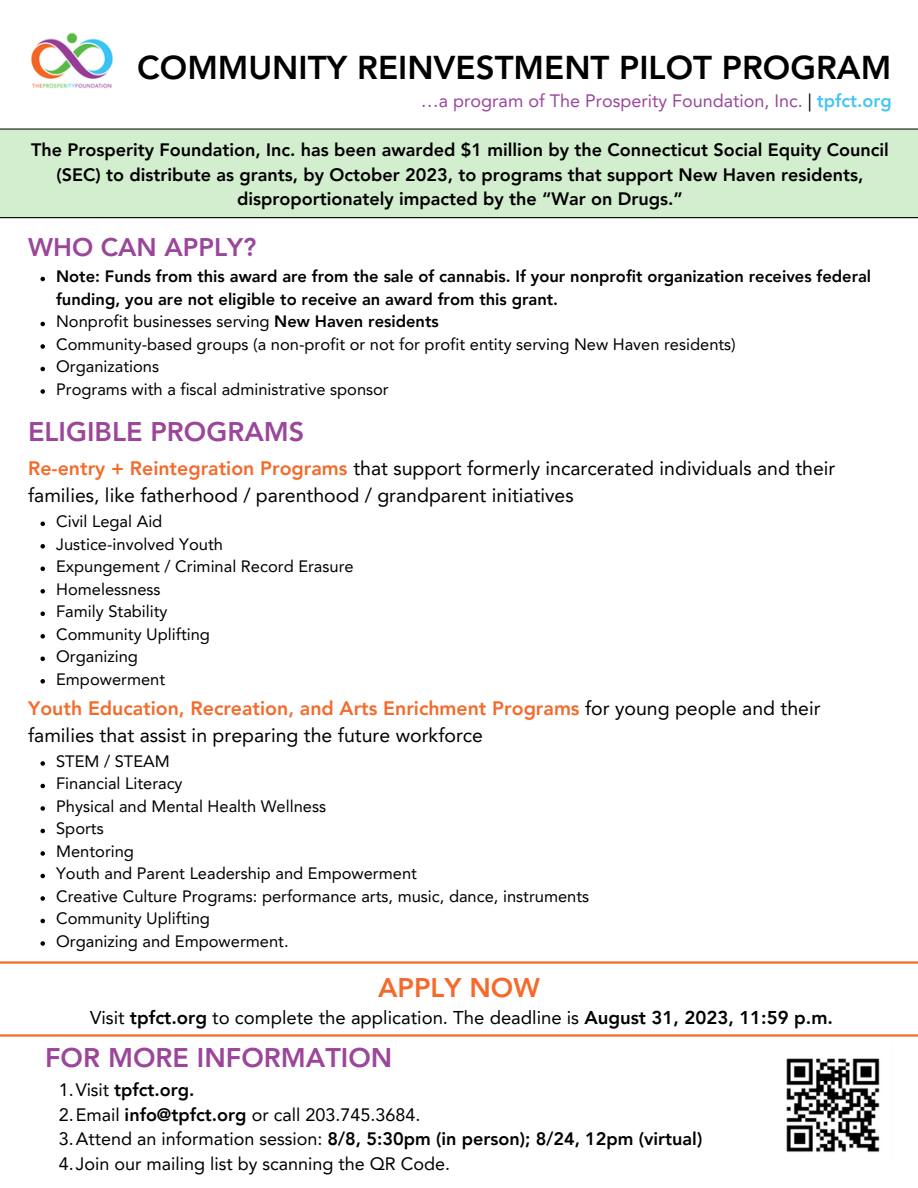
<style>
.page{position:relative;width:918px;height:1188px;background:#fff}
.page>*{position:absolute;margin:0;border:0;box-sizing:border-box;transform-origin:0 0}
.t1{font:800 33px "Avenir LT Pro";color:#000}
.t2{font:800 27px "Avenir LT Pro";color:#9b469b}
.t3{font:800 27px "Avenir LT Pro";color:#f46a2b}
.t4{font:800 25.5px "Avenir LT Pro";color:#9b469b}
.t5{font:19.5px/27px "Avenir LT Pro";color:#000}
.t6{font:18.6px "Avenir LT Pro";color:#000}
.t7{font:800 18px/24.8px "Avenir LT Pro";color:#000;text-align:center}
.t8{font:18px "Avenir LT Pro";color:#000}
.t9{font:18px "Avenir LT Pro";color:#9b469b}
.t10{font:16.5px "Avenir LT Pro";color:#000}
.t11{font:800 16.5px/22.5px "Avenir LT Pro";color:#000}
.s1{color:#000}
.s2{font-weight:800;color:#45c5f2}
.s3{font-weight:800}
.s4{font-weight:800;color:#f46a2b}
.s5{font-weight:400}
</style>
<div class="page">
<img style="left:31px;top:32px;width:82px;height:57px">
<div style="left:0;top:129px;width:918px;height:88px;background:#d3edcf"></div>
<hr style="left:0;top:217px;width:918px;height:1px;background:#000">
<hr style="left:0;top:1034px;width:918px;height:3px;background:#f46a2b">
<hr style="left:0;top:961px;width:918px;height:3px;background:#f46a2b">
<img style="left:786px;top:1058px;width:94px;height:94px">
<svg style="left:40px;top:522px;width:5px;height:4px"></svg>
<svg style="left:40px;top:544px;width:5px;height:5px"></svg>
<svg style="left:40px;top:567px;width:5px;height:4px"></svg>
<svg style="left:40px;top:589px;width:5px;height:5px"></svg>
<svg style="left:40px;top:612px;width:5px;height:4px"></svg>
<svg style="left:40px;top:634px;width:5px;height:5px"></svg>
<svg style="left:40px;top:657px;width:5px;height:4px"></svg>
<svg style="left:40px;top:679px;width:5px;height:5px"></svg>
<svg style="left:40px;top:277px;width:5px;height:4px"></svg>
<svg style="left:40px;top:322px;width:5px;height:4px"></svg>
<svg style="left:40px;top:344px;width:5px;height:5px"></svg>
<svg style="left:40px;top:367px;width:5px;height:4px"></svg>
<svg style="left:40px;top:389px;width:5px;height:5px"></svg>
<svg style="left:40px;top:761px;width:5px;height:5px"></svg>
<svg style="left:40px;top:784px;width:5px;height:4px"></svg>
<svg style="left:40px;top:806px;width:5px;height:5px"></svg>
<svg style="left:40px;top:829px;width:5px;height:4px"></svg>
<svg style="left:40px;top:851px;width:5px;height:5px"></svg>
<svg style="left:40px;top:874px;width:5px;height:4px"></svg>
<svg style="left:40px;top:896px;width:5px;height:5px"></svg>
<svg style="left:40px;top:919px;width:5px;height:4px"></svg>
<svg style="left:40px;top:941px;width:5px;height:5px"></svg>
<p class="t1" style="left:137px;top:54px;width:755px">COMMUNITY REINVESTMENT PILOT PROGRAM</p>
<p class="t9" style="left:421px;top:94px;width:472px">…a program of The Prosperity Foundation, Inc. <span class="s1">|</span> <span class="s2">tpfct.org</span></p>
<p class="t7" style="left:31px;top:139px;width:859px">The Prosperity Foundation, Inc. has been awarded $1 million by the Connecticut Social Equity Council (SEC) to distribute as grants, by October 2023, to programs that support New Haven residents, disproportionately impacted by the “War on Drugs.”</p>
<p class="t4" style="left:28px;top:237px;width:230px">WHO CAN APPLY?</p>
<p class="t11" style="left:56px;top:267px;width:817px">Note: Funds from this award are from the sale of cannabis. If your nonprofit organization receives federal funding, you are not eligible to receive an award from this grant.</p>
<p class="t10" style="left:56px;top:315px;width:384px">Nonprofit businesses serving <span class="s3">New Haven residents</span></p>
<p class="t10" style="left:56px;top:337px;width:681px">Community-based groups (a non-profit or not for profit entity serving New Haven residents)</p>
<p class="t10" style="left:56px;top:360px;width:104px">Organizations</p>
<p class="t10" style="left:56px;top:382px;width:334px">Programs with a fiscal administrative sponsor</p>
<p class="t2" style="left:28px;top:421px;width:278px">ELIGIBLE PROGRAMS</p>
<p class="t5" style="left:28px;top:457px;width:809px"><span class="s4">Re-entry + Reintegration Programs</span> that support formerly incarcerated individuals and their families, like fatherhood / parenthood / grandparent initiatives</p>
<p class="t10" style="left:56px;top:515px;width:108px">Civil Legal Aid</p>
<p class="t10" style="left:56px;top:537px;width:168px">Justice-involved Youth</p>
<p class="t10" style="left:56px;top:560px;width:299px">Expungement / Criminal Record Erasure</p>
<p class="t10" style="left:56px;top:582px;width:106px">Homelessness</p>
<p class="t10" style="left:56px;top:605px;width:113px">Family Stability</p>
<p class="t10" style="left:56px;top:627px;width:155px">Community Uplifting</p>
<p class="t10" style="left:56px;top:650px;width:83px">Organizing</p>
<p class="t10" style="left:56px;top:672px;width:111px">Empowerment</p>
<p class="t5" style="left:28px;top:697px;width:794px"><span class="s4">Youth Education, Recreation, and Arts Enrichment Programs</span> for young people and their families that assist in preparing the future workforce</p>
<p class="t10" style="left:56px;top:754px;width:115px">STEM / STEAM</p>
<p class="t10" style="left:56px;top:777px;width:128px">Financial Literacy</p>
<p class="t10" style="left:56px;top:799px;width:271px">Physical and Mental Health Wellness</p>
<p class="t10" style="left:56px;top:822px;width:49px">Sports</p>
<p class="t10" style="left:56px;top:844px;width:79px">Mentoring</p>
<p class="t10" style="left:56px;top:867px;width:362px">Youth and Parent Leadership and Empowerment</p>
<p class="t10" style="left:56px;top:889px;width:535px">Creative Culture Programs: performance arts, music, dance, instruments</p>
<p class="t10" style="left:56px;top:912px;width:155px">Community Uplifting</p>
<p class="t10" style="left:56px;top:934px;width:234px">Organizing and Empowerment.</p>
<p class="t3" style="left:378px;top:976px;width:163px">APPLY NOW</p>
<p class="t6" style="left:90px;top:1010px;width:744px">Visit <span class="s3">tpfct.org</span> to complete the application. The deadline is <span class="s3">August 31, 2023, 11:59 p.m.</span></p>
<p class="t2" style="left:45px;top:1046px;width:349px">FOR MORE INFORMATION</p>
<p class="t7" style="left:59px;top:1079px;width:137px"><span class="s5">1.Visit</span> tpfct.org.</p>
<p class="t8" style="left:59px;top:1107px;width:363px">2.Email <span class="s3">info@tpfct.org</span> or call 203.745.3684.</p>
<p class="t7" style="left:59px;top:1128px;width:645px"><span class="s5">3.Attend an information session:</span> 8/8, 5:30pm (in person); 8/24, 12pm (virtual)</p>
<p class="t8" style="left:59px;top:1157px;width:393px">4.Join our mailing list by scanning the QR Code.</p>
</div>
